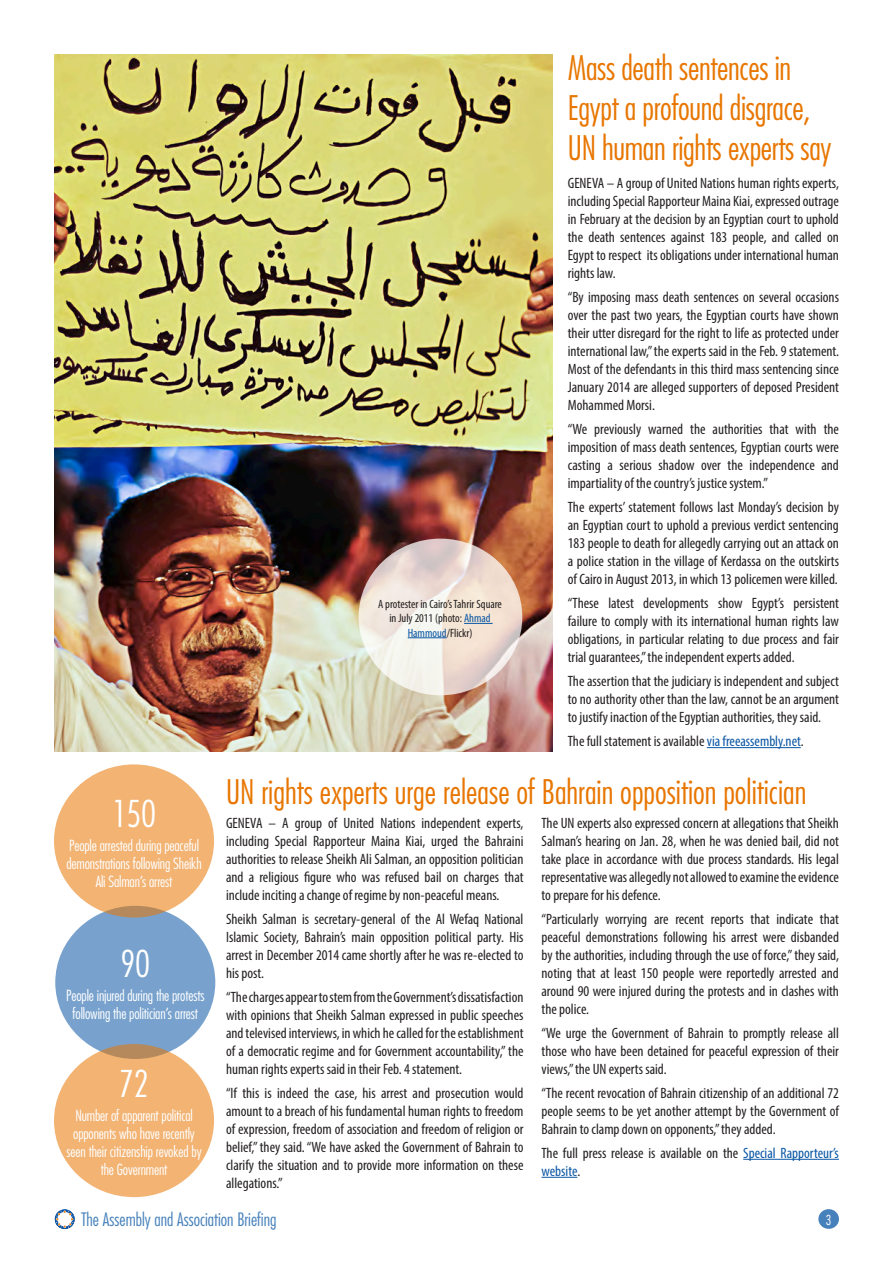
<style>
.page{position:relative;width:893px;height:1263px;background:#fff}
.page>*{position:absolute;margin:0;border:0;box-sizing:border-box;transform-origin:0 0}
.Newsletter_text{font:300 condensed 36px "Futura LT";letter-spacing:-.01em;color:#fff}
.t1{font:300 condensed 33px/39.6px "Futura LT";letter-spacing:-.01em;color:#e87600}
.t2{font:300 condensed 18px "Futura LT";color:#4781bb}
.Newsletter_text-2{font:condensed 15px/18px "Myriad Pro";color:#231f20;text-align:justify}
.Newsletter_text-3{font:300 condensed 15px/18px "Futura LT";letter-spacing:-.01em;color:#fff;text-align:center}
.t3{font:300 condensed 13.5px "Futura LT";color:#fff}
.UNSR_annual_report_c{font:condensed 12px/14.4px "Myriad Pro";color:#231f20;text-align:center}
.s1{color:#0a57a5}
</style>
<div class="page">
<img style="left:54px;top:54px;width:498px;height:697px">
<hr style="left:707px;top:747px;width:94px;height:1px;background:#0a57a5">
<svg style="left:359px;top:539px;width:163px;height:156px;background:#ede1d9"></svg>
<svg style="left:464px;top:623px;width:29px;height:1px"></svg>
<hr style="left:408px;top:637px;width:39px;height:1px;background:#0a57a5">
<div style="left:818px;top:1209px;width:21px;height:20px;background:#4781bb;border-radius:50%"></div>
<svg style="left:55px;top:1209px;width:20px;height:20px"></svg>
<hr style="left:743px;top:1159px;width:96px;height:1px;background:#0a57a5">
<hr style="left:541px;top:1177px;width:36px;height:1px;background:#0a57a5">
<div style="left:55px;top:906px;width:160px;height:153px;background:#78a2cd;border-radius:50%"></div>
<div style="left:54px;top:1044px;width:160px;height:153px;background:#f2b373;border-radius:50%"></div>
<div style="left:54px;top:764px;width:160px;height:153px;background:#f2b373;border-radius:50%"></div>
<p class="Newsletter_text" style="left:112px;top:792px;width:46px">150</p>
<p class="Newsletter_text-3" style="left:66px;top:836px;width:137px">People arrested during peaceful demonstrations following Sheikh<br>Ali Salman’s arrest</p>
<p class="Newsletter_text" style="left:121px;top:942px;width:31px">90</p>
<p class="Newsletter_text-3" style="left:66px;top:986px;width:140px">People injured during the protests following the politician’s arrest</p>
<p class="Newsletter_text" style="left:119px;top:1063px;width:31px">72</p>
<p class="Newsletter_text-3" style="left:67px;top:1107px;width:137px">Number of apparent political opponents who have recently seen their citizenship revoked by the Government</p>
<p class="UNSR_annual_report_c" style="left:378px;top:596px;width:125px">A protester in Cairo’s Tahrir Square in July 2011 (photo: <span class="s1">Ahmad<br>Hammoud</span>/Flickr)</p>
<p class="t1" style="left:568px;top:48px;width:265px">Mass death sentences in<br>Egypt a profound disgrace,<br>UN human rights experts say</p>
<p class="Newsletter_text-2" style="left:568px;top:174px;width:273px">GENEVA – A group of United Nations human rights experts, including Special Rapporteur Maina Kiai, expressed outrage in February at the decision by an Egyptian court to uphold the death sentences against 183 people, and called on Egypt to respect its obligations under international human rights law.</p>
<p class="Newsletter_text-2" style="left:568px;top:288px;width:273px">“By imposing mass death sentences on several occasions over the past two years, the Egyptian courts have shown their utter disregard for the right to life as protected under international law,” the experts said in the Feb. 9 statement.<br>Most of the defendants in this third mass sentencing since January 2014 are alleged supporters of deposed President Mohammed Morsi.</p>
<p class="Newsletter_text-2" style="left:568px;top:420px;width:273px">“We previously warned the authorities that with the imposition of mass death sentences, Egyptian courts were casting a serious shadow over the independence and impartiality of the country’s justice system.”</p>
<p class="Newsletter_text-2" style="left:568px;top:498px;width:273px">The experts’ statement follows last Monday’s decision by an Egyptian court to uphold a previous verdict sentencing 183 people to death for allegedly carrying out an attack on a police station in the village of Kerdassa on the outskirts of Cairo in August 2013, in which 13 policemen were killed.</p>
<p class="Newsletter_text-2" style="left:568px;top:594px;width:273px">“These latest developments show Egypt’s persistent failure to comply with its international human rights law obligations, in particular relating to due process and fair trial guarantees,” the independent experts added.</p>
<p class="Newsletter_text-2" style="left:568px;top:672px;width:273px">The assertion that the judiciary is independent and subject to no authority other than the law, cannot be an argument to justify inaction of the Egyptian authorities, they said.</p>
<p class="Newsletter_text-2" style="left:568px;top:732px;width:237px">The full statement is available <span class="s1">via freeassembly.net</span>.</p>
<p class="t1" style="left:226px;top:772px;width:582px">UN rights experts urge release of Bahrain opposition politician</p>
<p class="Newsletter_text-2" style="left:226px;top:813px;width:299px">GENEVA – A group of United Nations independent experts, including Special Rapporteur Maina Kiai, urged the Bahraini authorities to release Sheikh Ali Salman, an opposition politician and a religious figure who was refused bail on charges that include inciting a change of regime by non-peaceful means.</p>
<p class="Newsletter_text-2" style="left:226px;top:909px;width:299px">Sheikh Salman is secretary-general of the Al Wefaq National Islamic Society, Bahrain’s main opposition political party. His arrest in December 2014 came shortly after he was re-elected to his post.</p>
<p class="Newsletter_text-2" style="left:226px;top:987px;width:299px">“The charges appear to stem from the Government’s dissatisfaction with opinions that Sheikh Salman expressed in public speeches and televised interviews, in which he called for the establishment of a democratic regime and for Government accountability,” the human rights experts said in their Feb. 4 statement.</p>
<p class="Newsletter_text-2" style="left:226px;top:1083px;width:299px">“If this is indeed the case, his arrest and prosecution would amount to a breach of his fundamental human rights to freedom of expression, freedom of association and freedom of religion or belief,” they said. “We have asked the Government of Bahrain to clarify the situation and to provide more information on these allegations.”</p>
<p class="Newsletter_text-2" style="left:541px;top:813px;width:299px">The UN experts also expressed concern at allegations that Sheikh Salman’s hearing on Jan. 28, when he was denied bail, did not take place in accordance with due process standards. His legal representative was allegedly not allowed to examine the evidence to prepare for his defence.</p>
<p class="Newsletter_text-2" style="left:541px;top:909px;width:299px">“Particularly worrying are recent reports that indicate that peaceful demonstrations following his arrest were disbanded by the authorities, including through the use of force,” they said, noting that at least 150 people were reportedly arrested and around 90 were injured during the protests and in clashes with the police.</p>
<p class="Newsletter_text-2" style="left:541px;top:1023px;width:299px">“We urge the Government of Bahrain to promptly release all those who have been detained for peaceful expression of their views,” the UN experts said.</p>
<p class="Newsletter_text-2" style="left:541px;top:1083px;width:299px">“The recent revocation of Bahrain citizenship of an additional 72 people seems to be yet another attempt by the Government of Bahrain to clamp down on opponents,” they added.</p>
<p class="Newsletter_text-2" style="left:541px;top:1143px;width:299px">The full press release is available on the <span class="s1">Special Rapporteur’s website</span>.</p>
<p class="t2" style="left:81px;top:1209px;width:197px">The Assembly and Association Briefing</p>
<p class="t3" style="left:826px;top:1211px;width:7px">3</p>
</div>
